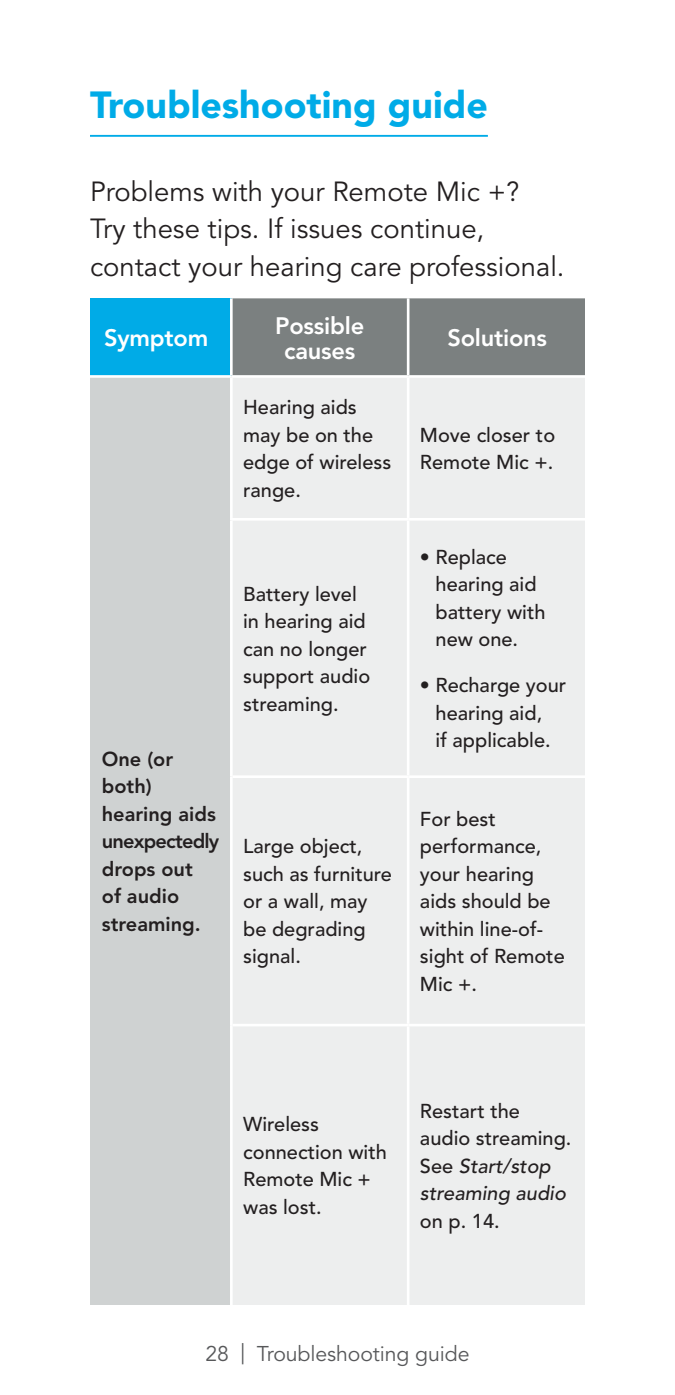
<style>
.page{position:relative;width:675px;height:1395px;background:#fff}
.page>*{position:absolute;margin:0;border:0;box-sizing:border-box;transform-origin:0 0}
.Page_Headline{font:37.5px "Avenir LT SLI Std Black";color:#00abe7}
.Body_Copy{font:27.5px/37.5px "Avenir LT SLI Std Book";color:#231f20}
.t1{font:23.75px/25px "Avenir LT SLI Std Heavy";letter-spacing:-.01em;color:#fff;text-align:center}
.t2{font:21.25px "Avenir LT SLI Std Book";letter-spacing:-.005em;color:#57585a}
.t3{font:20px/27.5px "Avenir LT SLI Std Medium";color:#231f20}
.t4{font:20px/27.5px "Avenir LT SLI Std Heavy";color:#231f20}
.s1{font-style:italic}
</style>
<div class="page">
<div style="left:90px;top:298px;width:141px;height:78px;background:#00abe7"></div>
<div style="left:233px;top:298px;width:352px;height:77px;background:#7b8080"></div>
<div style="left:90px;top:376px;width:141px;height:929px;background:#cfd2d2"></div>
<div style="left:233px;top:378px;width:352px;height:927px;background:#edeeee"></div>
<hr style="left:230px;top:298px;width:3px;height:77px;background:#fff">
<hr style="left:407px;top:298px;width:2px;height:77px;background:#fff">
<hr style="left:90px;top:375px;width:141px;height:3px;background:#fff">
<hr style="left:230px;top:378px;width:3px;height:140px;background:#fff">
<hr style="left:407px;top:378px;width:2px;height:140px;background:#fff">
<hr style="left:230px;top:521px;width:3px;height:256px;background:#fff">
<hr style="left:407px;top:521px;width:2px;height:254px;background:#fff">
<hr style="left:230px;top:777px;width:3px;height:248px;background:#fff">
<hr style="left:407px;top:778px;width:2px;height:246px;background:#fff">
<hr style="left:230px;top:1025px;width:3px;height:280px;background:#fff">
<hr style="left:407px;top:1026px;width:2px;height:279px;background:#fff">
<hr style="left:230px;top:518px;width:178px;height:3px;background:#fff">
<hr style="left:408px;top:518px;width:177px;height:3px;background:#fff">
<hr style="left:233px;top:775px;width:175px;height:3px;background:#fff">
<hr style="left:408px;top:775px;width:177px;height:3px;background:#fff">
<hr style="left:233px;top:1024px;width:175px;height:2px;background:#fff">
<hr style="left:408px;top:1024px;width:177px;height:2px;background:#fff">
<hr style="left:90px;top:135px;width:398px;height:2px;background:#00abe7">
<p class="Page_Headline" style="left:90px;top:83px;width:399px">Troubleshooting guide</p>
<p class="Body_Copy" style="left:90px;top:173px;width:476px">Problems with your Remote Mic +?<br>Try these tips. If issues continue, contact your hearing care professional.</p>
<p class="t1" style="left:104px;top:326px;width:106px">Symptom</p>
<p class="t1" style="left:275px;top:313px;width:90px">Possible causes</p>
<p class="t3" style="left:243px;top:394px;width:150px">Hearing aids may be on the edge of wireless range.</p>
<p class="t4" style="left:102px;top:745px;width:119px">One (or both) hearing aids unexpectedly drops out</p>
<p class="t4" style="left:102px;top:883px;width:79px">of audio</p>
<p class="t4" style="left:102px;top:910px;width:100px">streaming.</p>
<p class="t3" style="left:243px;top:580px;width:129px">Battery level in hearing aid can no longer support audio streaming.</p>
<p class="t3" style="left:243px;top:833px;width:150px">Large object, such as furniture or a wall, may be degrading signal.</p>
<p class="t1" style="left:447px;top:326px;width:101px">Solutions</p>
<p class="t3" style="left:420px;top:422px;width:137px">Move closer to<br>Remote Mic +.</p>
<p class="t3" style="left:436px;top:543px;width:111px;text-indent:-16px">• Replace hearing aid battery with new one.</p>
<p class="t3" style="left:420px;top:672px;width:148px;text-align:center">• Recharge your hearing aid,<br>if applicable.</p>
<p class="t3" style="left:420px;top:806px;width:146px">For best performance, your hearing aids should be within line-of&shy;sight of Remote<br>Mic +.</p>
<p class="t3" style="left:243px;top:1111px;width:145px">Wireless connection with<br>Remote Mic + was lost.</p>
<p class="t3" style="left:420px;top:1097px;width:153px">Restart the audio streaming.<br>See <span class="s1">Start/stop streaming audio </span>on p. 14.</p>
<p class="t2" style="left:206px;top:1342px;width:265px">28 | Troubleshooting guide</p>
</div>
